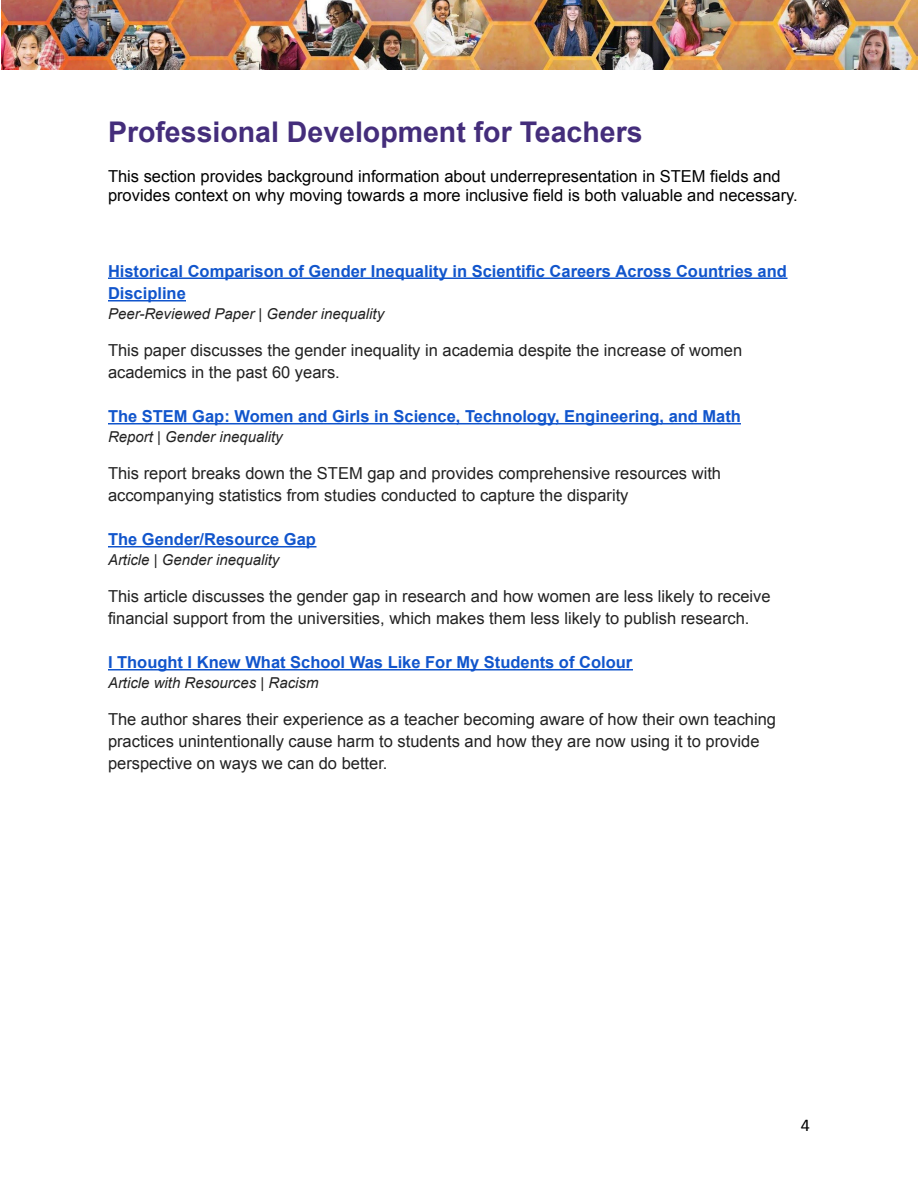
<style>
.page{position:relative;width:918px;height:1188px;background:#fff}
.page>*{position:absolute;margin:0;border:0;box-sizing:border-box;transform-origin:0 0}
.t1{font:700 28.5px "Arial";color:#442d7b}
.t2{font:18px "Calibri";color:#000}
.t3{font:16.5px/21.8px "Arial";color:#222}
.t4{font:700 16.5px/21.8px "Arial";color:#15c}
.t5{font:16.5px/18.9px "Arial";color:#000}
.t6{font:italic 15px "Arial";color:#222}
</style>
<div class="page">
<hr style="left:108px;top:278px;width:680px;height:1px;background:#15c">
<hr style="left:108px;top:300px;width:78px;height:2px;background:#15c">
<hr style="left:108px;top:423px;width:633px;height:2px;background:#15c">
<hr style="left:108px;top:546px;width:208px;height:1px;background:#15c">
<hr style="left:108px;top:669px;width:525px;height:1px;background:#15c">
<img style="left:1px;top:0;width:917px;height:70px">
<h1 class="t1" style="left:108px;top:116px;width:536px">Professional Development for Teachers</h1>
<p class="t5" style="left:108px;top:167px;width:691px">This section provides background information about underrepresentation in STEM fields and provides context on why moving towards a more inclusive field is both valuable and necessary.</p>
<p class="t4" style="left:108px;top:260px;width:680px">Historical Comparison of Gender Inequality in Scientific Careers Across Countries and<br>Discipline</p>
<p class="t6" style="left:108px;top:306px;width:278px">Peer-Reviewed Paper | Gender inequality</p>
<p class="t3" style="left:108px;top:340px;width:636px">This paper discusses the gender inequality in academia despite the increase of women academics in the past 60 years.</p>
<p class="t4" style="left:108px;top:405px;width:635px">The STEM Gap: Women and Girls in Science, Technology, Engineering, and Math</p>
<p class="t6" style="left:108px;top:429px;width:176px">Report | Gender inequality</p>
<p class="t3" style="left:108px;top:463px;width:615px">This report breaks down the STEM gap and provides comprehensive resources with accompanying statistics from studies conducted to capture the disparity</p>
<p class="t4" style="left:108px;top:528px;width:209px">The Gender/Resource Gap</p>
<p class="t6" style="left:108px;top:552px;width:173px">Article | Gender inequality</p>
<p class="t3" style="left:108px;top:586px;width:664px">This article discusses the gender gap in research and how women are less likely to receive financial support from the universities, which makes them less likely to publish research.</p>
<p class="t4" style="left:108px;top:651px;width:526px">I Thought I Knew What School Was Like For My Students of Colour</p>
<p class="t6" style="left:108px;top:675px;width:212px">Article with Resources | Racism</p>
<p class="t3" style="left:108px;top:709px;width:670px">The author shares their experience as a teacher becoming aware of how their own teaching practices unintentionally cause harm to students and how they are now using it to provide perspective on ways we can do better.</p>
<p class="t2" style="left:801px;top:1117px;width:11px">4</p>
</div>
